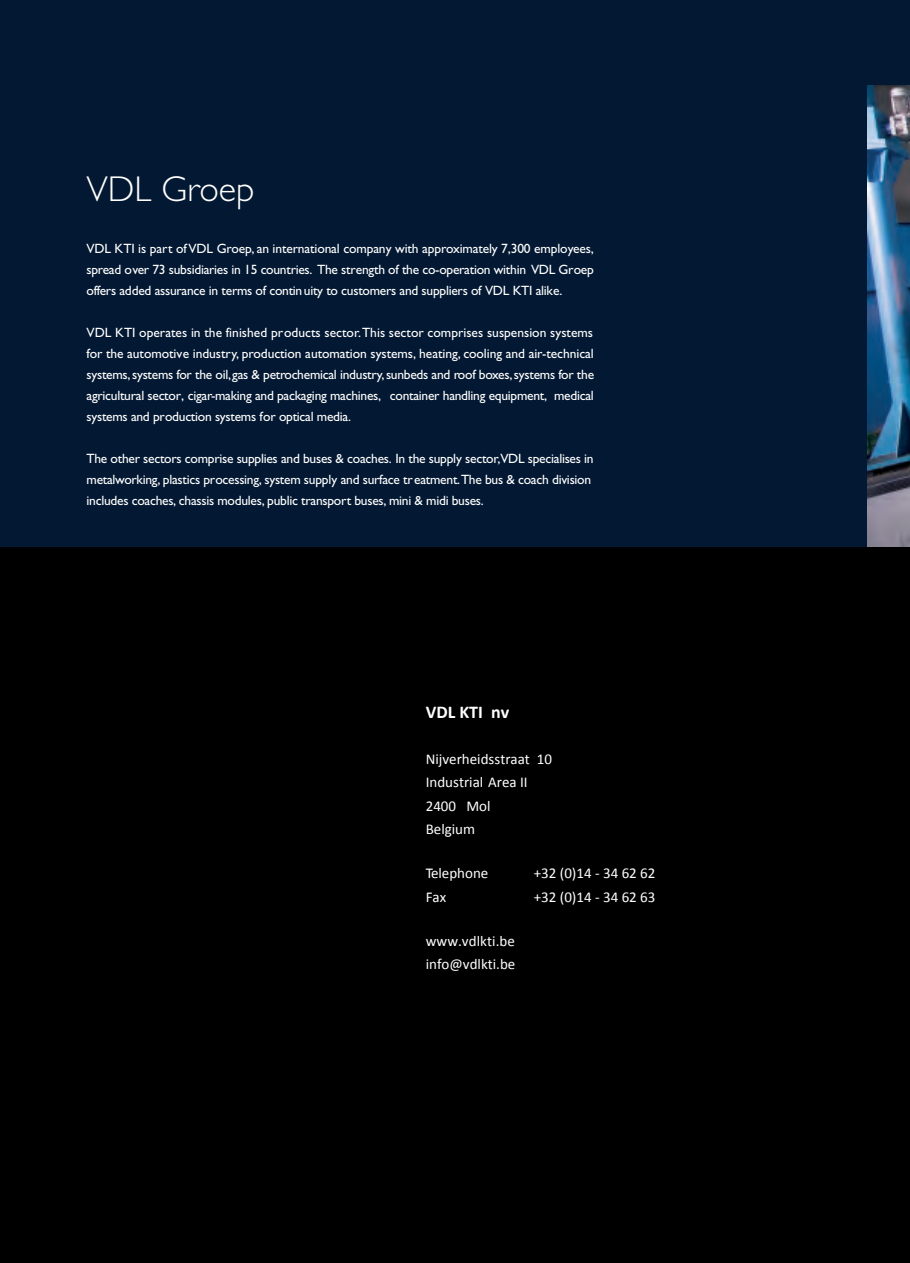
<style>
.page{position:relative;width:910px;height:1263px;background:#000}
.page>*{position:absolute;margin:0;border:0;box-sizing:border-box;transform-origin:0 0}
.t1{font:300 36px "Gill Sans";color:#fff}
.t2{font:700 18px "Calibri";color:#fff}
.t3{font:15px/23.4px "Calibri";color:#fff}
.t4{font:13.5px/21px "Gill Sans";letter-spacing:-.02em;color:#fff;text-align:justify}
</style>
<div class="page">
<div style="left:0;top:0;width:893px;height:547px;background:#031832"></div>
<img style="left:867px;top:85px;width:43px;height:462px">
<div style="left:839px;top:0;width:71px;height:85px;background:#031832"></div>
<h1 class="t1" style="left:87px;top:169px;width:169px">VDL Groep</h1>
<p class="t4" style="left:87px;top:238px;width:509px">VDL KTI is part of VDL Groep, an international company with approximately 7,300 employees, spread over 73 subsidiaries in 15 countries. The strength of the co-operation within VDL Groep offers added assurance in terms of continuity to customers and suppliers of VDL KTI alike.</p>
<p class="t4" style="left:87px;top:322px;width:509px">VDL KTI operates in the finished products sector.This sector comprises suspension systems for the automotive industry, production automation systems, heating, cooling and air-technical systems,systems for the oil,gas &amp; petrochemical industry,sunbeds and roof boxes,systems for the agricultural sector, cigar-making and packaging machines, container handling equipment, medical systems and production systems for optical media.</p>
<p class="t4" style="left:87px;top:448px;width:509px;text-align:left">The other sectors comprise supplies and buses &amp; coaches. In the supply sector,VDL specialises in metalworking, plastics processing, system supply and surface treatment.The bus &amp; coach division includes coaches, chassis modules, public transport buses, mini &amp; midi buses.</p>
<h2 class="t2" style="left:426px;top:701px;width:85px">VDL KTI nv</h2>
<p class="t3" style="left:426px;top:747px;width:128px">Nijverheidsstraat 10<br>Industrial Area II<br>2400 Mol<br>Belgium</p>
<p class="t3" style="left:426px;top:862px;width:64px">Telephone</p>
<p class="t3" style="left:534px;top:862px;width:123px">+32 (0)14 - 34 62 62</p>
<p class="t3" style="left:426px;top:885px;width:22px">Fax</p>
<p class="t3" style="left:534px;top:885px;width:123px">+32 (0)14 - 34 62 63</p>
<p class="t3" style="left:426px;top:929px;width:91px">www.vdlkti.be info@vdlkti.be</p>
</div>
